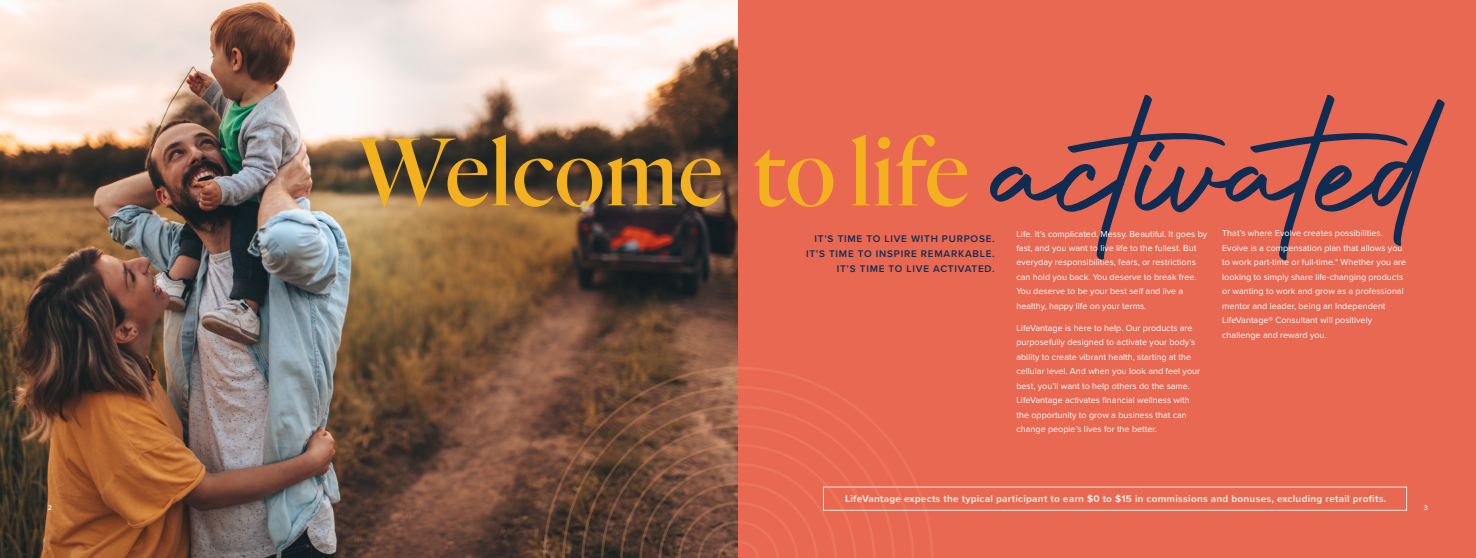
<style>
.page{position:relative;width:1476px;height:558px;background:#fff}
.page>*{position:absolute;margin:0;border:0;box-sizing:border-box;transform-origin:0 0}
.t1{font:208px "Authentic Signature";color:#0f2d52}
.t2{font:500 100px "Quarto";letter-spacing:-.01em;color:#f3b120}
.t3{font:700 10px "Proxima Nova";letter-spacing:.025em;color:#f3e7de}
.t4{font:600 10px/15px "Proxima Nova";letter-spacing:.075em;color:#0f2d52;text-align:right}
.t5{font:9px/14.5px "Proxima Nova";color:#fff}
.t6{font:600 7px "Proxima Nova";color:#fff}
</style>
<div class="page">
<img style="left:0;top:0;width:738px;height:558px">
<div style="left:738px;top:0;width:738px;height:558px;background:#e96852"></div>
<svg style="left:542px;top:366px;width:392px;height:192px"></svg>
<div style="left:823px;top:487px;width:584px;height:24px;border:1px solid #f3e7de"></div>
<h1 class="t1" style="left:990px;top:54px;width:465px">activated</h1>
<h2 class="t2" style="left:355px;top:107px;width:616px">Welcome to life</h2>
<p class="t4" style="left:806px;top:231px;width:190px">IT’S TIME TO LIVE WITH PURPOSE.<br>IT’S TIME TO INSPIRE REMARKABLE.<br>IT’S TIME TO LIVE ACTIVATED.</p>
<p class="t5" style="left:1222px;top:226px;width:186px">That’s where Evolve creates possibilities.<br>Evolve is a compensation plan that allows you to work part-time or full-time.* Whether you are looking to simply share life-changing products or wanting to work and grow as a professional mentor and leader, being an Independent LifeVantage® Consultant will positively challenge and reward you.</p>
<p class="t5" style="left:1016px;top:226px;width:192px">Life. It’s complicated. Messy. Beautiful. It goes by fast, and you want to live life to the fullest. But everyday responsibilities, fears, or restrictions can hold you back. You deserve to break free.<br>You deserve to be your best self and live a healthy, happy life on your terms.</p>
<p class="t5" style="left:1016px;top:320px;width:185px">LifeVantage is here to help. Our products are purposefully designed to activate your body’s ability to create vibrant health, starting at the cellular level. And when you look and feel your best, you’ll want to help others do the same.<br>LifeVantage activates financial wellness with the opportunity to grow a business that can change people’s lives for the better.</p>
<p class="t3" style="left:845px;top:491px;width:543px">LifeVantage expects the typical participant to earn $0 to $15 in commissions and bonuses, excluding retail profits.</p>
<p class="t6" style="left:48px;top:502px;width:6px">2</p>
<p class="t6" style="left:1424px;top:502px;width:6px">3</p>
</div>
